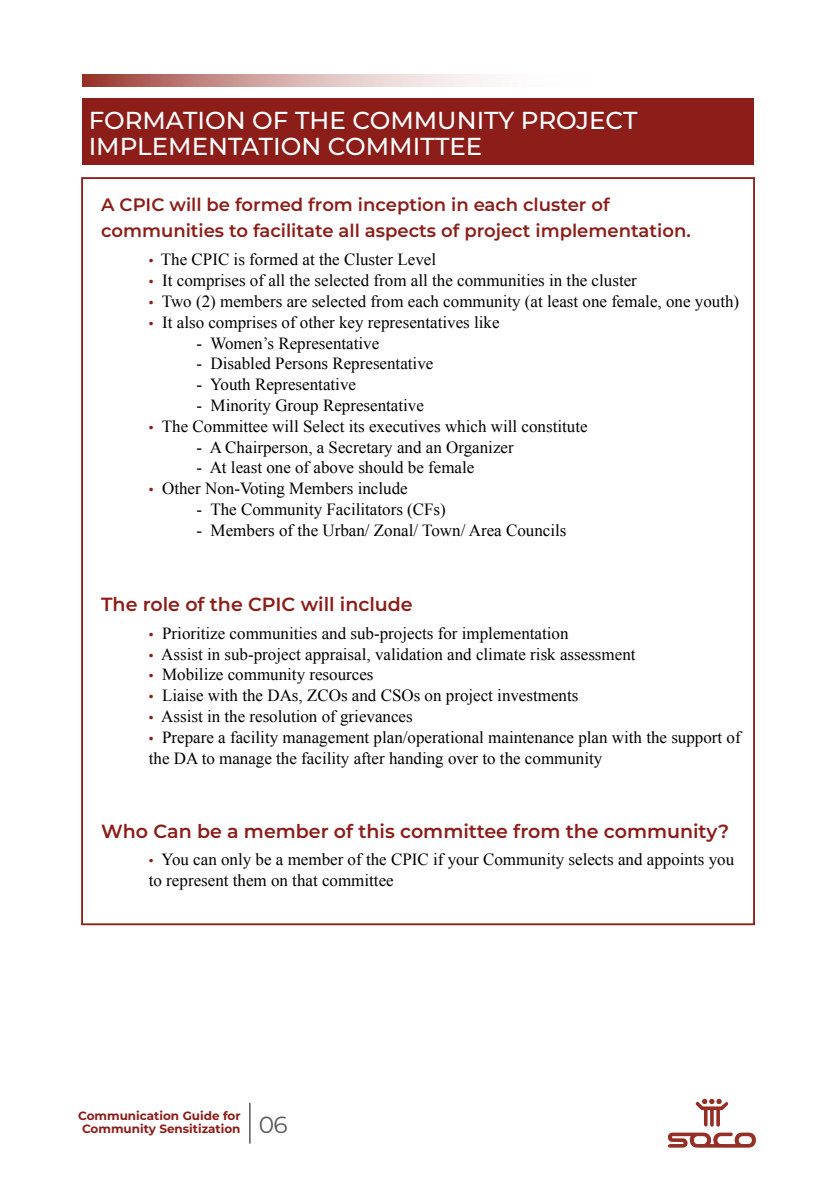
<style>
.page{position:relative;width:836px;height:1196px;background:#fff}
.page>*{position:absolute;margin:0;border:0;box-sizing:border-box;transform-origin:0 0}
.t1{font:100 24.6px/26px "Montserrat";color:#fff}
.t2{font:100 19px "Montserrat";color:#8c1d19}
.t3{font:100 18px/26px "Montserrat";color:#8c1d19}
.t4{font:17px/20.8px "Times New Roman";color:#000}
.t5{font:100 12px/13px "Montserrat";color:#8c1d19}
.s1{font-family:"Myriad Pro";font-size:17.2px;color:#8c1d19}
.s2{font-family:"Myriad Pro";color:#8c1d19}
.s3{font-size:23.2px;color:#000}
</style>
<div class="page">
<div style="left:82px;top:98px;width:671px;height:67px;background:#8c1d19"></div>
<svg style="left:667px;top:1132px;width:88px;height:15px"></svg>
<svg style="left:695px;top:1098px;width:32px;height:28px"></svg>
<hr style="left:249px;top:1102px;width:1px;height:41px;background:#000">
<svg style="left:82px;top:74px;width:404px;height:12px;background:#d1a6a2"></svg>
<h1 class="t1" style="left:89px;top:106px;width:550px">FORMATION OF THE COMMUNITY PROJECT<br>IMPLEMENTATION COMMITTEE</h1>
<p class="t3" style="left:101px;top:191px;width:591px">A CPIC will be formed from inception in each cluster of communities to facilitate all aspects of project implementation.</p>
<p class="t4" style="left:149px;top:248px;width:288px"><span class="s1">•</span> The CPIC is formed at the Cluster Level</p>
<p class="t4" style="left:149px;top:269px;width:489px"><span class="s1">•</span> It comprises of all the selected from all the communities in the cluster</p>
<p class="t4" style="left:149px;top:290px;width:591px"><span class="s1">•</span> Two (2) members are selected from each community (at least one female, one youth)</p>
<p class="t4" style="left:149px;top:311px;width:352px"><span class="s1">•</span> It also comprises of other key representatives like</p>
<p class="t4" style="left:196px;top:332px;width:184px">- Women’s Representative</p>
<p class="t4" style="left:196px;top:353px;width:238px">- Disabled Persons Representative</p>
<p class="t4" style="left:196px;top:373px;width:161px">- Youth Representative</p>
<p class="t4" style="left:196px;top:394px;width:229px">- Minority Group Representative</p>
<p class="t4" style="left:149px;top:415px;width:440px"><span class="s1">•</span> The Committee will Select its executives which will constitute</p>
<p class="t4" style="left:196px;top:436px;width:318px">- A Chairperson, a Secretary and an Organizer</p>
<p class="t4" style="left:196px;top:457px;width:279px">- At least one of above should be female</p>
<p class="t4" style="left:149px;top:478px;width:260px"><span class="s1">•</span> Other Non-Voting Members include</p>
<p class="t4" style="left:196px;top:498px;width:251px">- The Community Facilitators (CFs)</p>
<p class="t4" style="left:196px;top:519px;width:371px">- Members of the Urban/ Zonal/ Town/ Area Councils</p>
<p class="t2" style="left:101px;top:591px;width:313px">The role of the CPIC will include</p>
<p class="t4" style="left:149px;top:622px;width:421px"><span class="s1">•</span> Prioritize communities and sub-projects for implementation</p>
<p class="t4" style="left:149px;top:643px;width:488px"><span class="s1">•</span> Assist in sub-project appraisal, validation and climate risk assessment</p>
<p class="t4" style="left:149px;top:664px;width:226px"><span class="s1">•</span> Mobilize community resources</p>
<p class="t4" style="left:149px;top:685px;width:431px"><span class="s1">•</span> Liaise with the DAs, ZCOs and CSOs on project investments</p>
<p class="t4" style="left:149px;top:706px;width:265px"><span class="s1">•</span> Assist in the resolution of grievances</p>
<p class="t4" style="left:149px;top:726px;width:593px"><span class="s1">•</span> Prepare a facility management plan/operational maintenance plan with the support of the DA to manage the facility after handing over to the community</p>
<p class="t2" style="left:101px;top:818px;width:629px">Who Can be a member of this committee from the community?</p>
<p class="t4" style="left:149px;top:848px;width:586px"><span class="s2">•</span> You can only be a member of the CPIC if your Community selects and appoints you to represent them on that committee</p>
<p class="t5" style="left:82px;top:1108px;width:207px;text-indent:-4px">Communication Guide for<br>Community Sensitization <span class="s3">06</span></p>
</div>
